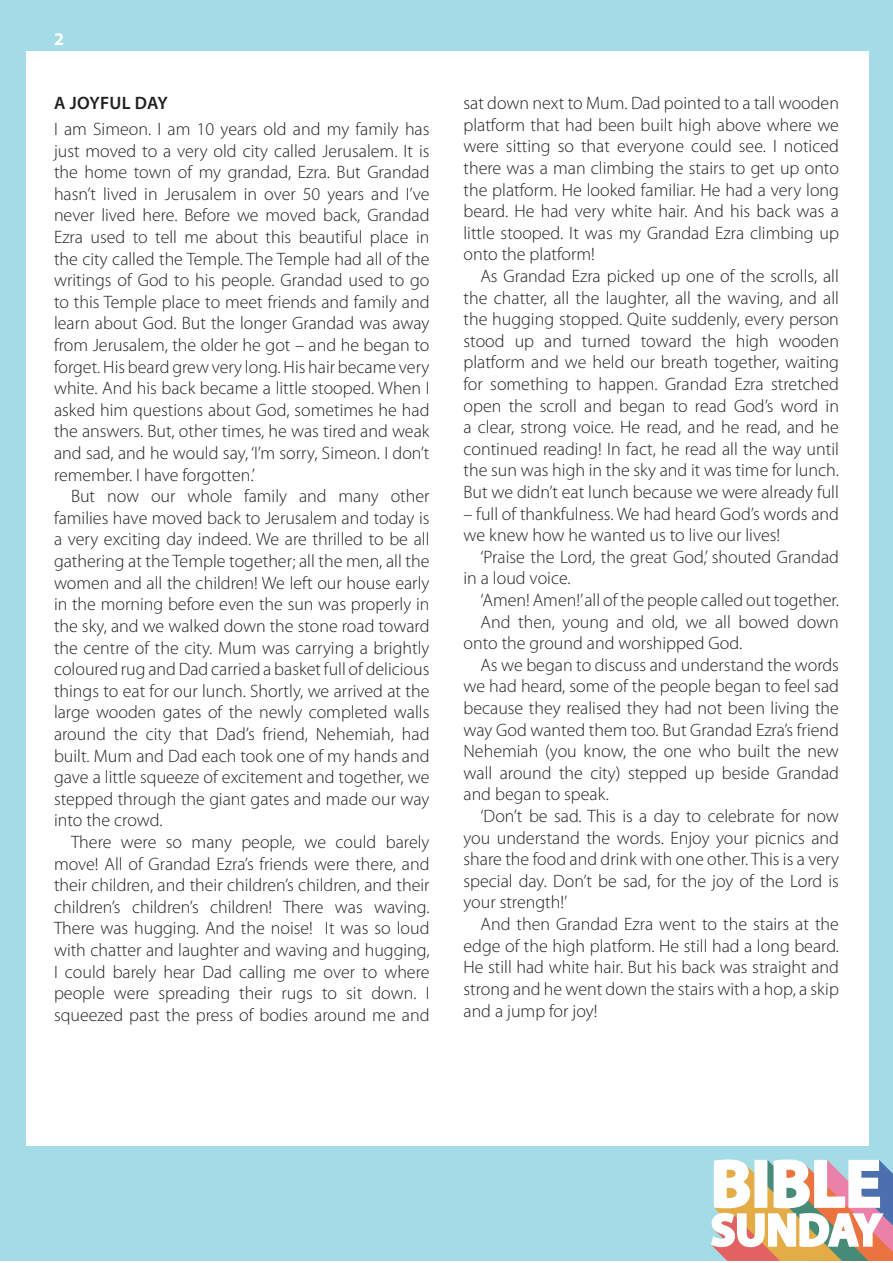
<style>
.page{position:relative;width:893px;height:1263px;background:#fff}
.page>*{position:absolute;margin:0;border:0;box-sizing:border-box;transform-origin:0 0}
.t1{font:300 18px/21.6px "Myriad Pro";color:#231f20;text-align:justify}
.t2{font:600 18px "Myriad Pro";letter-spacing:.005em;color:#231f20}
.t3{font:700 18px "Myriad Pro";color:#fff}
</style>
<div class="page">
<div style="left:0;top:0;width:893px;height:1261px;background:#a3dce7"></div>
<div style="left:27px;top:51px;width:842px;height:1095px;background:#fff"></div>
<svg style="left:711px;top:1159px;width:182px;height:102px;background:#dcc8bc"></svg>
<p class="t3" style="left:54px;top:27px;width:11px">2</p>
<p class="t2" style="left:54px;top:92px;width:115px">A JOYFUL DAY</p>
<p class="t1" style="left:54px;top:119px;width:377px">I am Simeon. I am 10 years old and my family has just moved to a very old city called Jerusalem. It is the home town of my grandad, Ezra. But Grandad hasn’t lived in Jerusalem in over 50 years and I’ve never lived here. Before we moved back, Grandad Ezra used to tell me about this beautiful place in the city called the Temple. The Temple had all of the writings of God to his people. Grandad used to go to this Temple place to meet friends and family and learn about God. But the longer Grandad was away from Jerusalem, the older he got – and he began to forget. His beard grew very long. His hair became very white. And his back became a little stooped. When I asked him questions about God, sometimes he had the answers. But, other times, he was tired and weak and sad, and he would say, ‘I’m sorry, Simeon. I don’t remember. I have forgotten.’</p>
<p class="t1" style="left:54px;top:486px;width:377px;text-indent:17px">But now our whole family and many other families have moved back to Jerusalem and today is a very exciting day indeed. We are thrilled to be all gathering at the Temple together; all the men, all the women and all the children! We left our house early in the morning before even the sun was properly in the sky, and we walked down the stone road toward the centre of the city. Mum was carrying a brightly coloured rug and Dad carried a basket full of delicious things to eat for our lunch. Shortly, we arrived at the large wooden gates of the newly completed walls around the city that Dad’s friend, Nehemiah, had built. Mum and Dad each took one of my hands and gave a little squeeze of excitement and together, we stepped through the giant gates and made our way into the crowd.</p>
<p class="t1" style="left:54px;top:831px;width:377px;text-indent:17px">There were so many people, we could barely move! All of Grandad Ezra’s friends were there, and their children, and their children’s children, and their children’s children’s children! There was waving.<br>There was hugging. And the noise! It was so loud with chatter and laughter and waving and hugging, I could barely hear Dad calling me over to where people were spreading their rugs to sit down. I squeezed past the press of bodies around me and</p>
<p class="t1" style="left:463px;top:93px;width:377px">sat down next to Mum. Dad pointed to a tall wooden platform that had been built high above where we were sitting so that everyone could see. I noticed there was a man climbing the stairs to get up onto the platform. He looked familiar. He had a very long beard. He had very white hair. And his back was a little stooped. It was my Grandad Ezra climbing up onto the platform!</p>
<p class="t1" style="left:463px;top:265px;width:377px;text-indent:17px">As Grandad Ezra picked up one of the scrolls, all the chatter, all the laughter, all the waving, and all the hugging stopped. Quite suddenly, every person stood up and turned toward the high wooden platform and we held our breath together, waiting for something to happen. Grandad Ezra stretched open the scroll and began to read God’s word in a clear, strong voice. He read, and he read, and he continued reading! In fact, he read all the way until the sun was high in the sky and it was time for lunch.<br>But we didn’t eat lunch because we were already full</p>
<p class="t1" style="left:463px;top:503px;width:377px">– full of thankfulness. We had heard God’s words and we knew how he wanted us to live our lives!</p>
<p class="t1" style="left:463px;top:546px;width:377px;text-indent:17px">‘Praise the Lord, the great God,’ shouted Grandad in a loud voice.</p>
<p class="t1" style="left:480px;top:589px;width:360px">‘Amen! Amen!’ all of the people called out together.</p>
<p class="t1" style="left:480px;top:611px;width:360px">And then, young and old, we all bowed down</p>
<p class="t1" style="left:463px;top:633px;width:280px">onto the ground and worshipped God.</p>
<p class="t1" style="left:480px;top:654px;width:360px">As we began to discuss and understand the words</p>
<p class="t1" style="left:463px;top:676px;width:377px">we had heard, some of the people began to feel sad</p>
<p class="t1" style="left:463px;top:697px;width:377px">because they realised they had not been living the</p>
<p class="t1" style="left:463px;top:719px;width:377px">way God wanted them too. But Grandad Ezra’s friend</p>
<p class="t1" style="left:463px;top:741px;width:377px">Nehemiah (you know, the one who built the new</p>
<p class="t1" style="left:463px;top:762px;width:377px">wall around the city) stepped up beside Grandad</p>
<p class="t1" style="left:463px;top:784px;width:147px">and began to speak.</p>
<p class="t1" style="left:480px;top:805px;width:360px">‘Don’t be sad. This is a day to celebrate for now</p>
<p class="t1" style="left:463px;top:827px;width:377px">you understand the words. Enjoy your picnics and</p>
<p class="t1" style="left:463px;top:849px;width:377px">share the food and drink with one other. This is a very</p>
<p class="t1" style="left:463px;top:870px;width:377px">special day. Don’t be sad, for the joy of the Lord is</p>
<p class="t1" style="left:463px;top:892px;width:105px">your strength!’</p>
<p class="t1" style="left:480px;top:913px;width:360px">And then Grandad Ezra went to the stairs at the</p>
<p class="t1" style="left:463px;top:935px;width:377px">edge of the high platform. He still had a long beard.</p>
<p class="t1" style="left:463px;top:957px;width:377px">He still had white hair. But his back was straight and</p>
<p class="t1" style="left:463px;top:978px;width:377px">strong and he went down the stairs with a hop, a skip</p>
<p class="t1" style="left:463px;top:1000px;width:135px">and a jump for joy!</p>
</div>
